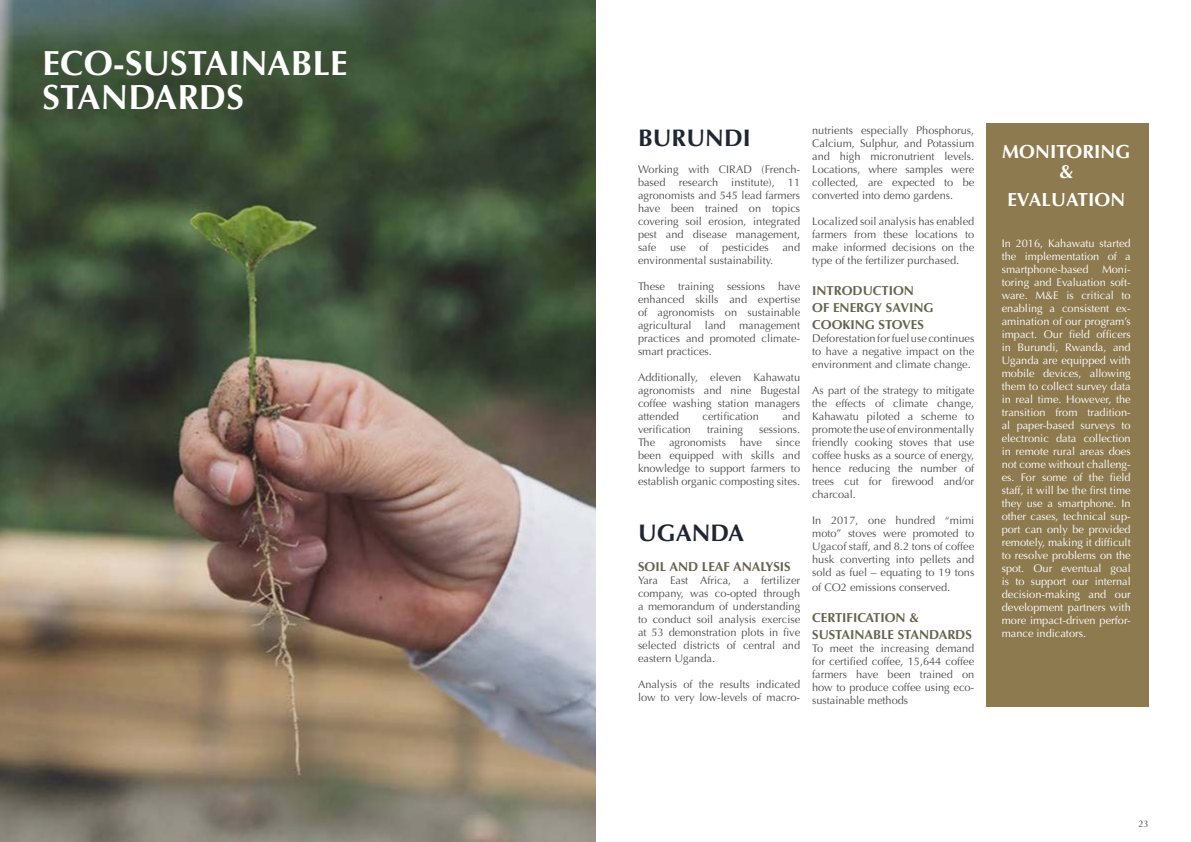
<style>
.page{position:relative;width:1191px;height:842px;background:#fff}
.page>*{position:absolute;margin:0;border:0;box-sizing:border-box;transform-origin:0 0}
.t1{font:700 35px/34px "Optima";letter-spacing:.005em;color:#fff}
.t2{font:700 24px "Optima";letter-spacing:.005em;color:#202533}
.t3{font:700 19px/20px "Optima";letter-spacing:.005em;color:#fff;text-align:center}
.t4{font:700 13px/17px "Optima";color:#65634d}
.t5{font:11px/13px "Optima";color:#4d4d4f;text-align:justify}
.t6{font:11px/13px "Optima";color:#fff;text-align:justify}
.t7{font:9.5px "Optima";color:#4d4d4f}
</style>
<div class="page">
<div style="left:986px;top:124px;width:162px;height:583px;background:#8e7a4f"></div>
<img style="left:0;top:0;width:595px;height:842px">
<h1 class="t1" style="left:43px;top:46px;width:306px">ECO-SUSTAINABLE<br>STANDARDS</h1>
<h2 class="t2" style="left:638px;top:124px;width:114px">BURUNDI</h2>
<p class="t5" style="left:638px;top:163px;width:164px">Working with CIRAD (French&shy;based research institute), 11 agronomists and 545 lead farmers have been trained on topics covering soil erosion, integrated pest and disease management, safe use of pesticides and environmental sustainability.</p>
<p class="t5" style="left:638px;top:280px;width:164px">These training sessions have enhanced skills and expertise of agronomists on sustainable agricultural land management practices and promoted climate&shy;smart practices.</p>
<p class="t5" style="left:638px;top:371px;width:164px">Additionally, eleven Kahawatu agronomists and nine Bugestal coffee washing station managers attended</p>
<p class="t5" style="left:702px;top:410px;width:58px">certification</p>
<p class="t5" style="left:782px;top:410px;width:19px">and</p>
<p class="t5" style="left:638px;top:423px;width:55px">verification</p>
<p class="t5" style="left:707px;top:423px;width:37px">training</p>
<p class="t5" style="left:759px;top:423px;width:42px">sessions.</p>
<p class="t5" style="left:638px;top:436px;width:19px">The</p>
<p class="t5" style="left:669px;top:436px;width:58px">agronomists</p>
<p class="t5" style="left:739px;top:436px;width:24px">have</p>
<p class="t5" style="left:638px;top:436px;width:164px;text-indent:138px">since been equipped with skills and knowledge to support farmers to establish organic composting sites.</p>
<h2 class="t2" style="left:638px;top:519px;width:108px">UGANDA</h2>
<p class="t4" style="left:638px;top:558px;width:154px">SOIL AND LEAF ANALYSIS</p>
<p class="t5" style="left:638px;top:574px;width:164px">Yara East Africa, a fertilizer company, was co-opted through a memorandum of understanding to conduct soil analysis exercise at 53 demonstration plots in five selected districts of central and eastern Uganda.</p>
<p class="t5" style="left:638px;top:678px;width:164px">Analysis of the results indicated low to very low-levels of macro-</p>
<p class="t5" style="left:812px;top:124px;width:164px">nutrients especially Phosphorus, Calcium, Sulphur, and Potassium and high micronutrient levels.<br>Locations, where samples were collected, are expected to be converted into demo gardens.</p>
<p class="t5" style="left:812px;top:215px;width:164px">Localized soil analysis has enabled farmers from these locations to make informed decisions on the type of the fertilizer purchased.</p>
<p class="t4" style="left:812px;top:282px;width:123px">INTRODUCTION<br>OF ENERGY SAVING<br>COOKING STOVES</p>
<p class="t5" style="left:812px;top:332px;width:164px">Deforestation for fuel use continues to have a negative impact on the environment and climate change.</p>
<p class="t5" style="left:812px;top:384px;width:164px">As part of the strategy to mitigate the effects of climate change, Kahawatu piloted a scheme to promote the use of environmentally friendly cooking stoves that use coffee husks as a source of energy, hence reducing the number of trees cut for firewood and/or charcoal.</p>
<p class="t5" style="left:812px;top:514px;width:164px">In 2017, one hundred “mimi moto” stoves were promoted to Ugacof staff, and 8.2 tons of coffee husk converting into pellets and sold as fuel – equating to 19 tons</p>
<p class="t5" style="left:812px;top:580px;width:140px">of CO2 emissions conserved.</p>
<p class="t4" style="left:812px;top:609px;width:161px">CERTIFICATION &amp;<br>SUSTAINABLE STANDARDS</p>
<p class="t5" style="left:812px;top:642px;width:164px">To meet the increasing demand for certified coffee, 15,644 coffee farmers have been trained on how to produce coffee using eco&shy;sustainable methods</p>
<h3 class="t3" style="left:1002px;top:142px;width:129px">MONITORING &amp;</h3>
<h3 class="t3" style="left:1007px;top:190px;width:119px">EVALUATION</h3>
<p class="t6" style="left:1001px;top:237px;width:130px">In 2016, Kahawatu started the implementation of a smartphone-based Moni&shy;toring and Evaluation soft&shy;ware. M&amp;E is critical to enabling a consistent ex&shy;amination of our program’s impact. Our field officers in Burundi, Rwanda, and Uganda are equipped with mobile devices, allowing them to collect survey data in real time. However, the transition from tradition&shy;al paper-based surveys to electronic data collection in remote rural areas does not come without challeng&shy;es. For some of the field staff, it will be the first time they use a smartphone. In other cases, technical sup&shy;port can only be provided remotely, making it difficult to resolve problems on the spot. Our eventual goal is to support our internal decision-making and our development partners with more impact-driven perfor&shy;mance indicators.</p>
<p class="t7" style="left:1138px;top:818px;width:12px">23</p>
</div>
